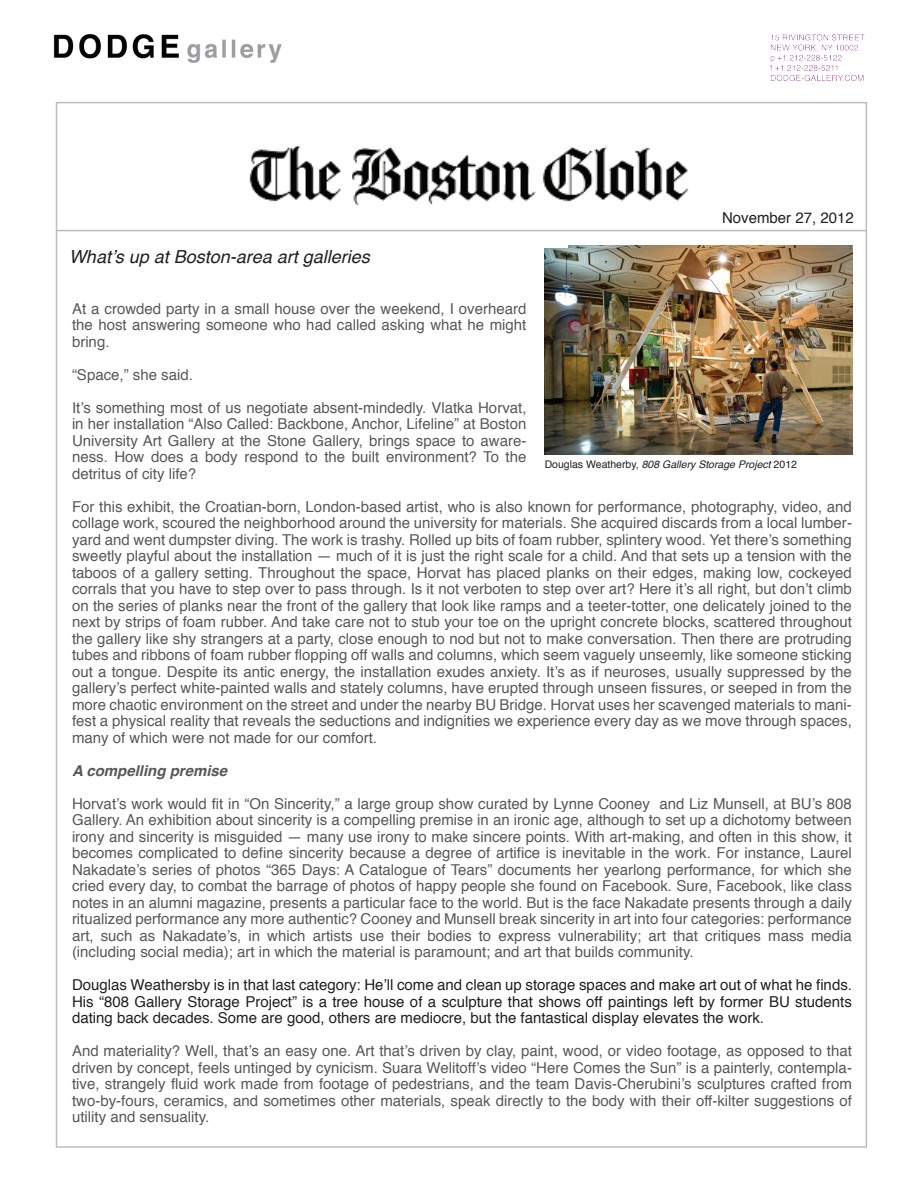
<style>
.page{position:relative;width:918px;height:1188px;background:#fff}
.page>*{position:absolute;margin:0;border:0;box-sizing:border-box;transform-origin:0 0}
.t1{font:italic 18px "Helvetica";color:#231f20}
.t2{font:15px/16.5px "Helvetica";color:#57585a;text-align:justify}
.t3{font:15px/16.5px "Helvetica";color:#231f20;text-align:justify}
.t4{font:italic 700 15px "Helvetica";color:#57585a}
.t5{font:italic 10.5px "Helvetica";color:#231f20}
.s1{font-style:normal}
</style>
<div class="page">
<hr style="left:56px;top:230px;width:810px;height:1px;background:#bcbdc0">
<img style="left:53px;top:34px;width:229px;height:29px">
<img style="left:770px;top:34px;width:95px;height:48px">
<img style="left:249px;top:145px;width:440px;height:61px">
<img style="left:544px;top:249px;width:309px;height:205px">
<p class="t3" style="left:722px;top:210px;width:133px">November 27, 2012</p>
<p class="t1" style="left:69px;top:243px;width:302px">What’s up at Boston-area art galleries</p>
<p class="t2" style="left:72px;top:301px;width:456px">At a crowded party in a small house over the weekend, I overheard the host answering someone who had called asking what he might bring.</p>
<p class="t2" style="left:72px;top:367px;width:122px">“Space,” she said.</p>
<p class="t2" style="left:72px;top:400px;width:456px">It’s something most of us negotiate absent-mindedly. Vlatka Horvat, in her installation “Also Called: Backbone, Anchor, Lifeline” at Boston University Art Gallery at the Stone Gallery, brings space to aware&shy;ness. How does a body respond to the built environment? To the detritus of city life?</p>
<p class="t2" style="left:72px;top:499px;width:781px">For this exhibit, the Croatian-born, London-based artist, who is also known for performance, photography, video, and collage work, scoured the neighborhood around the university for materials. She acquired discards from a local lumber&shy;yard and went dumpster diving. The work is trashy. Rolled up bits of foam rubber, splintery wood. Yet there’s something sweetly playful about the installation — much of it is just the right scale for a child. And that sets up a tension with the taboos of a gallery setting. Throughout the space, Horvat has placed planks on their edges, making low, cockeyed corrals that you have to step over to pass through. Is it not verboten to step over art? Here it’s all right, but don’t climb on the series of planks near the front of the gallery that look like ramps and a teeter-totter, one delicately joined to the next by strips of foam rubber. And take care not to stub your toe on the upright concrete blocks, scattered throughout the gallery like shy strangers at a party, close enough to nod but not to make conversation. Then there are protruding tubes and ribbons of foam rubber flopping off walls and columns, which seem vaguely unseemly, like someone sticking out a tongue. Despite its antic energy, the installation exudes anxiety. It’s as if neuroses, usually suppressed by the gallery’s perfect white-painted walls and stately columns, have erupted through unseen fissures, or seeped in from the more chaotic environment on the street and under the nearby BU Bridge. Horvat uses her scavenged materials to mani&shy;fest a physical reality that reveals the seductions and indignities we experience every day as we move through spaces, many of which were not made for our comfort.</p>
<p class="t4" style="left:72px;top:758px;width:157px">A compelling premise</p>
<p class="t2" style="left:72px;top:796px;width:781px">Horvat’s work would fit in “On Sincerity,” a large group show curated by Lynne Cooney and Liz Munsell, at BU’s 808<br>Gallery. An exhibition about sincerity is a compelling premise in an ironic age, although to set up a dichotomy between irony and sincerity is misguided — many use irony to make sincere points. With art-making, and often in this show, it becomes complicated to define sincerity because a degree of artifice is inevitable in the work. For instance, Laurel Nakadate’s series of photos “365 Days: A Catalogue of Tears” documents her yearlong performance, for which she cried every day, to combat the barrage of photos of happy people she found on Facebook. Sure, Facebook, like class notes in an alumni magazine, presents a particular face to the world. But is the face Nakadate presents through a daily ritualized performance any more authentic? Cooney and Munsell break sincerity in art into four categories: performance art, such as Nakadate’s, in which artists use their bodies to express vulnerability; art that critiques mass media (including social media); art in which the material is paramount; and art that builds community.</p>
<p class="t3" style="left:72px;top:977px;width:782px">Douglas Weathersby is in that last category: He’ll come and clean up storage spaces and make art out of what he finds.<br>His “808 Gallery Storage Project” is a tree house of a sculpture that shows off paintings left by former BU students dating back decades. Some are good, others are mediocre, but the fantastical display elevates the work.</p>
<p class="t2" style="left:72px;top:1043px;width:781px">And materiality? Well, that’s an easy one. Art that’s driven by clay, paint, wood, or video footage, as opposed to that driven by concept, feels untinged by cynicism. Suara Welitoff’s video “Here Comes the Sun” is a painterly, contempla&shy;tive, strangely fluid work made from footage of pedestrians, and the team Davis-Cherubini’s sculptures crafted from two-by-fours, ceramics, and sometimes other materials, speak directly to the body with their off-kilter suggestions of utility and sensuality.</p>
<p class="t5" style="left:545px;top:456px;width:254px"><span class="s1">Douglas Weatherby,</span> 808 Gallery Storage Project <span class="s1">2012</span></p>
</div>
